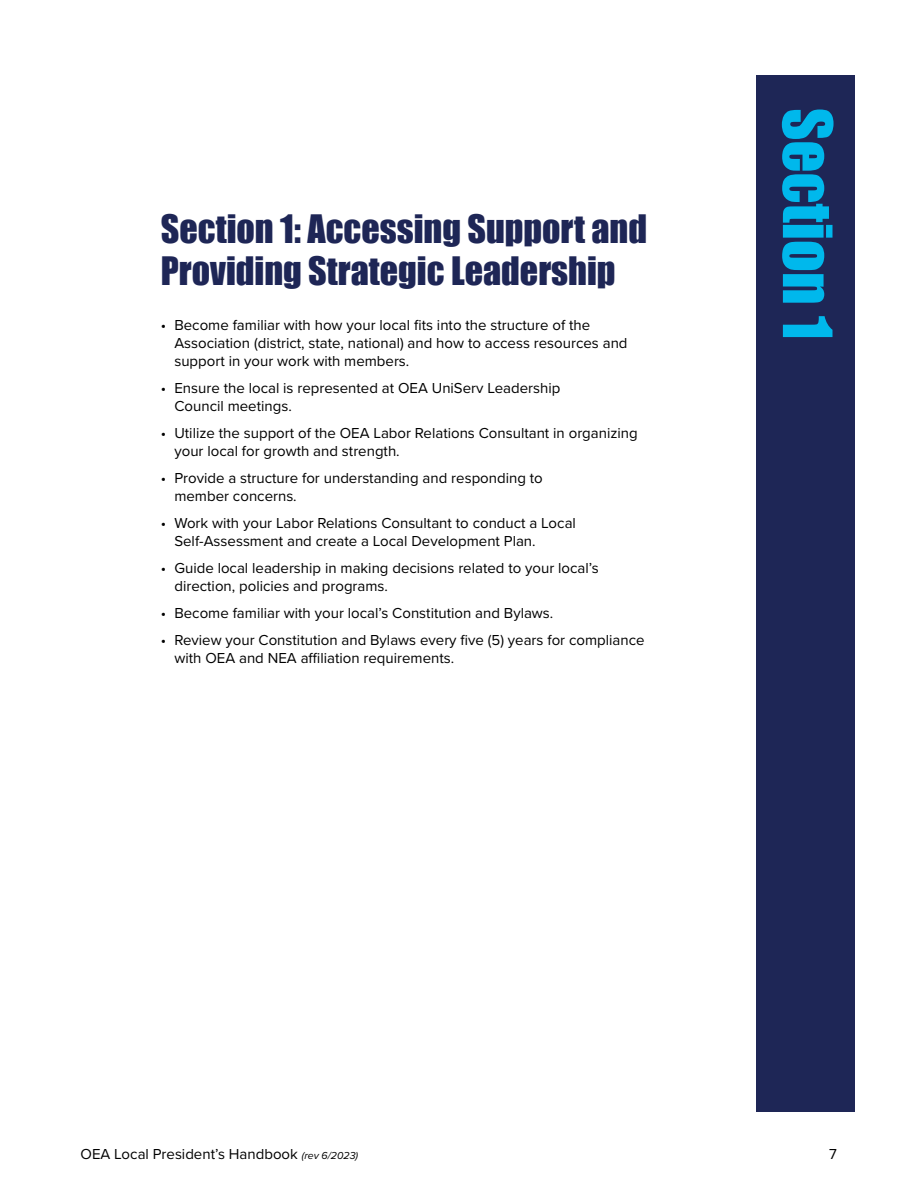
<style>
.page{position:relative;width:918px;height:1188px;background:#fff}
.page>*{position:absolute;margin:0;border:0;box-sizing:border-box;transform-origin:0 0}
.t1{font:62.7px "Impact";color:#00b8ec}
.t2{font:36px/42px "Impact";color:#1e2656}
.t3{font:15px/18px "Proxima Nova";color:#000}
.s1{font-style:italic;font-size:10.5px}
</style>
<div class="page">
<div style="left:756px;top:76px;width:98px;height:1036px;background:#1e2656"></div>
<h2 class="t2" style="left:161px;top:207px;width:488px">Section 1: Accessing Support and<br>Providing Strategic Leadership</h2>
<p class="t3" style="left:174px;top:316px;width:455px;text-indent:-14px">• Become familiar with how your local fits into the structure of the<br>Association (district, state, national) and how to access resources and support in your work with members.</p>
<p class="t3" style="left:174px;top:379px;width:387px;text-indent:-14px">• Ensure the local is represented at OEA UniServ Leadership<br>Council meetings.</p>
<p class="t3" style="left:174px;top:424px;width:465px;text-indent:-14px">• Utilize the support of the OEA Labor Relations Consultant in organizing your local for growth and strength.</p>
<p class="t3" style="left:174px;top:469px;width:370px;text-indent:-14px">• Provide a structure for understanding and responding to member concerns.</p>
<p class="t3" style="left:174px;top:514px;width:403px;text-indent:-14px">• Work with your Labor Relations Consultant to conduct a Local<br>Self-Assessment and create a Local Development Plan.</p>
<p class="t3" style="left:174px;top:559px;width:426px;text-indent:-14px">• Guide local leadership in making decisions related to your local’s direction, policies and programs.</p>
<p class="t3" style="left:161px;top:604px;width:394px">• Become familiar with your local’s Constitution and Bylaws.</p>
<p class="t3" style="left:174px;top:631px;width:472px;text-indent:-14px">• Review your Constitution and Bylaws every five (5) years for compliance with OEA and NEA affiliation requirements.</p>
<h1 class="t1" style="left:856px;top:108px;width:233px;rotate:90deg">Section 1</h1>
<p class="t3" style="left:81px;top:1144px;width:279px">OEA Local President’s Handbook <span class="s1">(rev 6/2023)</span></p>
<p class="t3" style="left:829px;top:1144px;width:9px">7</p>
</div>
